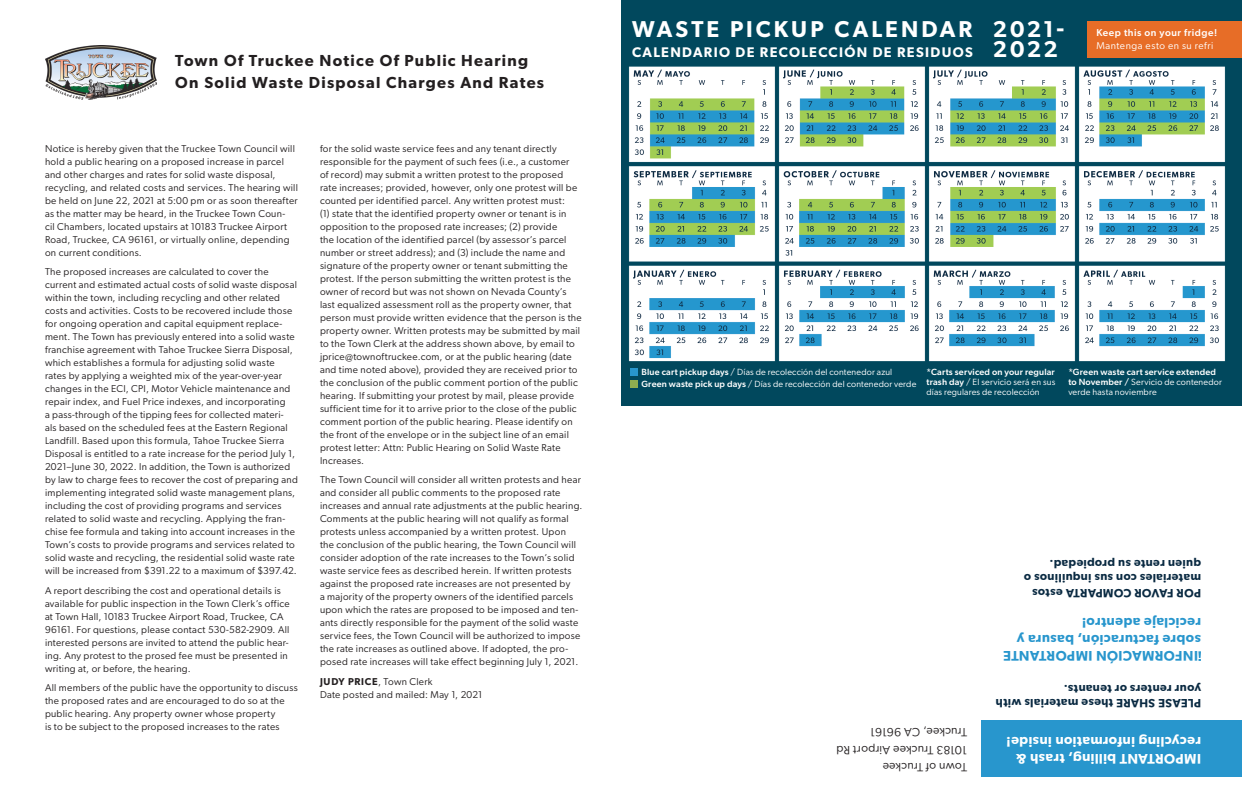
<style>
.page{position:relative;width:1242px;height:810px;background:#fff}
.page>*{position:absolute;margin:0;border:0;box-sizing:border-box;transform-origin:0 0}
.t1{font:600 23px "Gibson";letter-spacing:.13em;color:#fff}
.t2{font:600 23px/20px "Gibson";letter-spacing:.105em;color:#fff}
.t3{font:600 16px/22px "Gibson";letter-spacing:.08em;color:#231f20}
.t4{font:600 14px/16.8px "Gibson";letter-spacing:.03em;color:#2896cd}
.t5{font:600 14px/16.8px "Gibson";letter-spacing:.035em;color:#fff}
.t6{font:600 14px "Gibson";letter-spacing:.095em;color:#fff}
.t7{font:600 12px/14.4px "Gibson";letter-spacing:.03em;color:#0a2a42}
.t8{font:12px "Gibson";letter-spacing:.02em;color:#231f20}
.t9{font:10px/13px "Gibson";letter-spacing:.03em;color:#231f20}
.t10{font:500 10px "Gibson";letter-spacing:.055em;color:#fff}
.t11{font:10px "Gibson";letter-spacing:.055em;color:#fff}
.t12{font:9px/10px "Gibson";letter-spacing:.02em;color:#fff}
.t13{font:500 9px/10px "Gibson";letter-spacing:.02em;color:#fff}
.s1{font-weight:600}
.s2{font-weight:500}
.s3{font-weight:400}
</style>
<div class="page">
<div style="left:621px;top:0;width:621px;height:406px;background:#01485d"></div>
<div style="left:1087px;top:21px;width:155px;height:36px;background:#e76d27"></div>
<img style="left:629px;top:57px;width:604px;height:305px">
<div style="left:982px;top:720px;width:260px;height:57px;background:#2896cd"></div>
<svg style="left:1198px;top:651px;width:3px;height:10px"></svg>
<img style="left:45px;top:45px;width:111px;height:54px">
<div style="left:630px;top:368px;width:8px;height:8px;background:#2896cd"></div>
<div style="left:630px;top:380px;width:8px;height:8px;background:#8fae50"></div>
<p class="t3" style="left:175px;top:49px;width:370px">Town Of Truckee Notice Of Public Hearing<br>On Solid Waste Disposal Charges And Rates</p>
<p class="t9" style="left:45px;top:142px;width:254px">Notice is hereby given that the Truckee Town Council will hold a public hearing on a proposed increase in parcel and other charges and rates for solid waste disposal, recycling, and related costs and services. The hearing will be held on June 22, 2021 at 5:00 pm or as soon thereafter as the matter may be heard, in the Truckee Town Coun-<br>cil Chambers, located upstairs at 10183 Truckee Airport Road, Truckee, CA 96161, or virtually online, depending on current conditions.</p>
<p class="t9" style="left:45px;top:265px;width:254px">The proposed increases are calculated to cover the current and estimated actual costs of solid waste disposal within the town, including recycling and other related costs and activities. Costs to be recovered include those for ongoing operation and capital equipment replace&shy;ment. The Town has previously entered into a solid waste franchise agreement with Tahoe Truckee Sierra Disposal, which establishes a formula for adjusting solid waste rates by applying a weighted mix of the year-over-year changes in the ECI, CPI, Motor Vehicle maintenance and repair index, and Fuel Price indexes, and incorporating<br>a pass-through of the tipping fees for collected materi-<br>als based on the scheduled fees at the Eastern Regional Landfill. Based upon this formula, Tahoe Truckee Sierra Disposal is entitled to a rate increase for the period July 1, 2021–June 30, 2022. In addition, the Town is authorized by law to charge fees to recover the cost of preparing and implementing integrated solid waste management plans, including the cost of providing programs and services related to solid waste and recycling. Applying the fran&shy;chise fee formula and taking into account increases in the Town’s costs to provide programs and services related to solid waste and recycling, the residential solid waste rate will be increased from $391.22 to a maximum of $397.42.</p>
<p class="t9" style="left:45px;top:584px;width:246px">A report describing the cost and operational details is available for public inspection in the Town Clerk’s office at Town Hall, 10183 Truckee Airport Road, Truckee, CA 96161. For questions, please contact 530-582-2909. All interested persons are invited to attend the public hear&shy;ing. Any protest to the prosed fee must be presented in writing at, or before, the hearing.</p>
<p class="t9" style="left:45px;top:681px;width:254px">All members of the public have the opportunity to discuss the proposed rates and are encouraged to do so at the public hearing. Any property owner whose property<br>is to be subject to the proposed increases to the rates</p>
<p class="t9" style="left:320px;top:142px;width:263px">for the solid waste service fees and any tenant directly responsible for the payment of such fees (i.e., a customer<br>of record) may submit a written protest to the proposed rate increases; provided, however, only one protest will be counted per identified parcel. Any written protest must:<br>(1) state that the identified property owner or tenant is in opposition to the proposed rate increases; (2) provide<br>the location of the identified parcel (by assessor’s parcel number or street address); and (3) include the name and signature of the property owner or tenant submitting the protest. If the person submitting the written protest is the owner of record but was not shown on Nevada County’s last equalized assessment roll as the property owner, that person must provide written evidence that the person is the property owner. Written protests may be submitted by mail to the Town Clerk at the address shown above, by email to jprice@townoftruckee.com, or at the public hearing (date and time noted above), provided they are received prior to the conclusion of the public comment portion of the public hearing. If submitting your protest by mail, please provide sufficient time for it to arrive prior to the close of the public comment portion of the public hearing. Please identify on the front of the envelope or in the subject line of an email protest letter: Attn: Public Hearing on Solid Waste Rate Increases.</p>
<p class="t9" style="left:320px;top:473px;width:264px">The Town Council will consider all written protests and hear and consider all public comments to the proposed rate increases and annual rate adjustments at the public hearing.<br>Comments at the public hearing will not qualify as formal protests unless accompanied by a written protest. Upon<br>the conclusion of the public hearing, the Town Council will consider adoption of the rate increases to the Town’s solid waste service fees as described herein. If written protests against the proposed rate increases are not presented by<br>a majority of the property owners of the identified parcels upon which the rates are proposed to be imposed and ten&shy;ants directly responsible for the payment of the solid waste service fees, the Town Council will be authorized to impose the rate increases as outlined above. If adopted, the pro&shy;posed rate increases will take effect beginning July 1, 2021.</p>
<p class="t9" style="left:320px;top:675px;width:164px"><span class="s1">JUDY PRICE</span>, Town Clerk<br>Date posted and mailed: May 1, 2021</p>
<p class="t1" style="left:632px;top:16px;width:342px">WASTE PICKUP CALENDAR</p>
<p class="t6" style="left:632px;top:44px;width:342px">CALENDARIO DE RECOLECCIÓN DE RESIDUOS</p>
<p class="t2" style="left:993px;top:19px;width:73px">2021-<br>2022</p>
<p class="t10" style="left:1096px;top:26px;width:122px">Keep this on your fridge!</p>
<p class="t11" style="left:1096px;top:39px;width:118px">Mantenga esto en su refri</p>
<p class="t12" style="left:641px;top:366px;width:276px;line-height:12px"><span class="s2">Blue cart pickup days</span> / Días de recolección del contenedor azul<br><span class="s2">Green waste pick up days</span> / Días de recolección del contenedor verde</p>
<p class="t12" style="left:926px;top:367px;width:130px;text-align:justify"><span class="s2">*Carts serviced on your regular trash day</span> / El servicio será en sus días regulares de recolección</p>
<p class="t13" style="left:1068px;top:367px;width:155px">*Green waste cart service extended to November / <span class="s3">Servicio de contenedor verde hasta noviembre</span></p>
<p class="t7" style="left:1201px;top:600px;width:178px;rotate:-180deg">POR FAVOR COMPARTA estos materiales con sus inquilinos o quien rente su propiedad.</p>
<p class="t4" style="left:1201px;top:665px;width:199px;rotate:-180deg">INFORMACIÓN IMPORTANTE sobre facturación, basura y reciclaje adentro!</p>
<p class="t7" style="left:1201px;top:711px;width:207px;rotate:-180deg">PLEASE SHARE these materials with your renters or tenants.</p>
<p class="t8" style="left:967px;top:739px;width:98px;rotate:-180deg">Truckee, CA 96161</p>
<p class="t8" style="left:967px;top:757px;width:132px;rotate:-180deg">10183 Truckee Airport Rd</p>
<p class="t8" style="left:967px;top:774px;width:86px;rotate:-180deg">Town of Truckee</p>
<p class="t5" style="left:1201px;top:767px;width:196px;rotate:-180deg">IMPORTANT billing, trash &amp; recycling information inside!</p>
</div>
